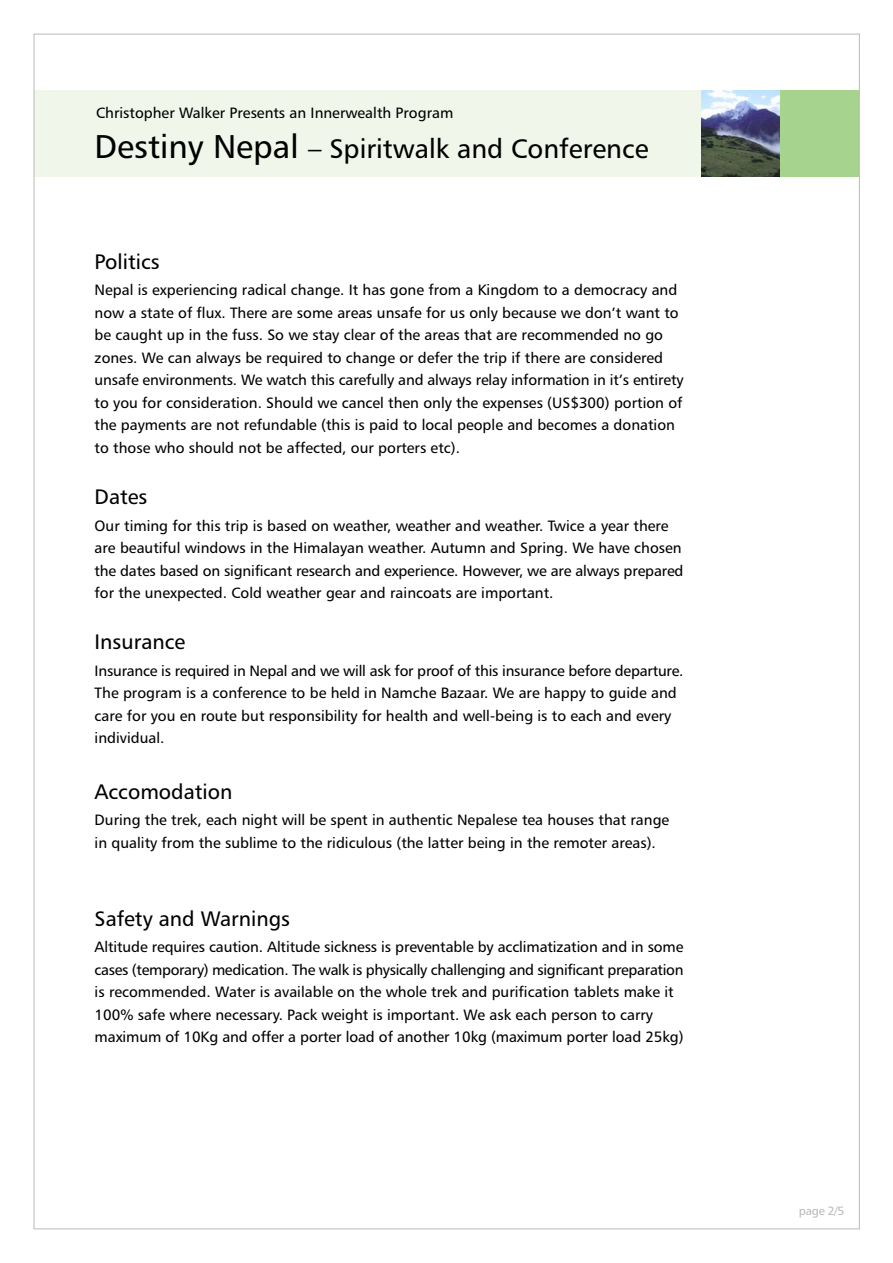
<style>
.page{position:relative;width:893px;height:1263px;background:#fff}
.page>*{position:absolute;margin:0;border:0;box-sizing:border-box;transform-origin:0 0}
.t1{font:27px "Humanist 777 BT Roman B";color:#000}
.t2{font:21px "Humanist 777 BT Roman B";color:#000}
.t3{font:15px/22.5px "Humanist 777 BT Roman B";color:#000}
.t4{font:12px "Humanist 777 BT Roman B";color:#bababa}
.s1{font-size:33px}
</style>
<div class="page">
<div style="left:34px;top:91px;width:667px;height:86px;background:#f0f6ea"></div>
<img style="left:701px;top:91px;width:79px;height:86px">
<div style="left:780px;top:91px;width:79px;height:86px;background:#a6d38d"></div>
<p class="t3" style="left:96px;top:101px;width:358px">Christopher Walker Presents an Innerwealth Program</p>
<h1 class="t1" style="left:95px;top:131px;width:555px"><span class="s1">Destiny Nepal</span> – Spiritwalk and Conference</h1>
<h2 class="t2" style="left:95px;top:248px;width:66px">Politics</h2>
<p class="t3" style="left:95px;top:279px;width:590px">Nepal is experiencing radical change. It has gone from a Kingdom to a democracy and now a state of flux. There are some areas unsafe for us only because we don’t want to be caught up in the fuss. So we stay clear of the areas that are recommended no go zones. We can always be required to change or defer the trip if there are considered unsafe environments. We watch this carefully and always relay information in it’s entirety to you for consideration. Should we cancel then only the expenses (US$300) portion of the payments are not refundable (this is paid to local people and becomes a donation to those who should not be affected, our porters etc).</p>
<h2 class="t2" style="left:95px;top:484px;width:54px">Dates</h2>
<p class="t3" style="left:95px;top:514px;width:590px">Our timing for this trip is based on weather, weather and weather. Twice a year there are beautiful windows in the Himalayan weather. Autumn and Spring. We have chosen the dates based on significant research and experience. However, we are always prepared for the unexpected. Cold weather gear and raincoats are important.</p>
<h2 class="t2" style="left:95px;top:629px;width:92px">Insurance</h2>
<p class="t3" style="left:95px;top:659px;width:590px">Insurance is required in Nepal and we will ask for proof of this insurance before departure.<br>The program is a conference to be held in Namche Bazaar. We are happy to guide and care for you en route but responsibility for health and well-being is to each and every individual.</p>
<h2 class="t2" style="left:95px;top:778px;width:139px">Accomodation</h2>
<p class="t3" style="left:95px;top:809px;width:576px">During the trek, each night will be spent in authentic Nepalese tea houses that range in quality from the sublime to the ridiculous (the latter being in the remoter areas).</p>
<h2 class="t2" style="left:95px;top:905px;width:197px">Safety and Warnings</h2>
<p class="t3" style="left:95px;top:936px;width:590px">Altitude requires caution. Altitude sickness is preventable by acclimatization and in some cases (temporary) medication. The walk is physically challenging and significant preparation is recommended. Water is available on the whole trek and purification tablets make it 100% safe where necessary. Pack weight is important. We ask each person to carry maximum of 10Kg and offer a porter load of another 10kg (maximum porter load 25kg)</p>
<p class="t4" style="left:798px;top:1204px;width:47px">page 2/5</p>
</div>
